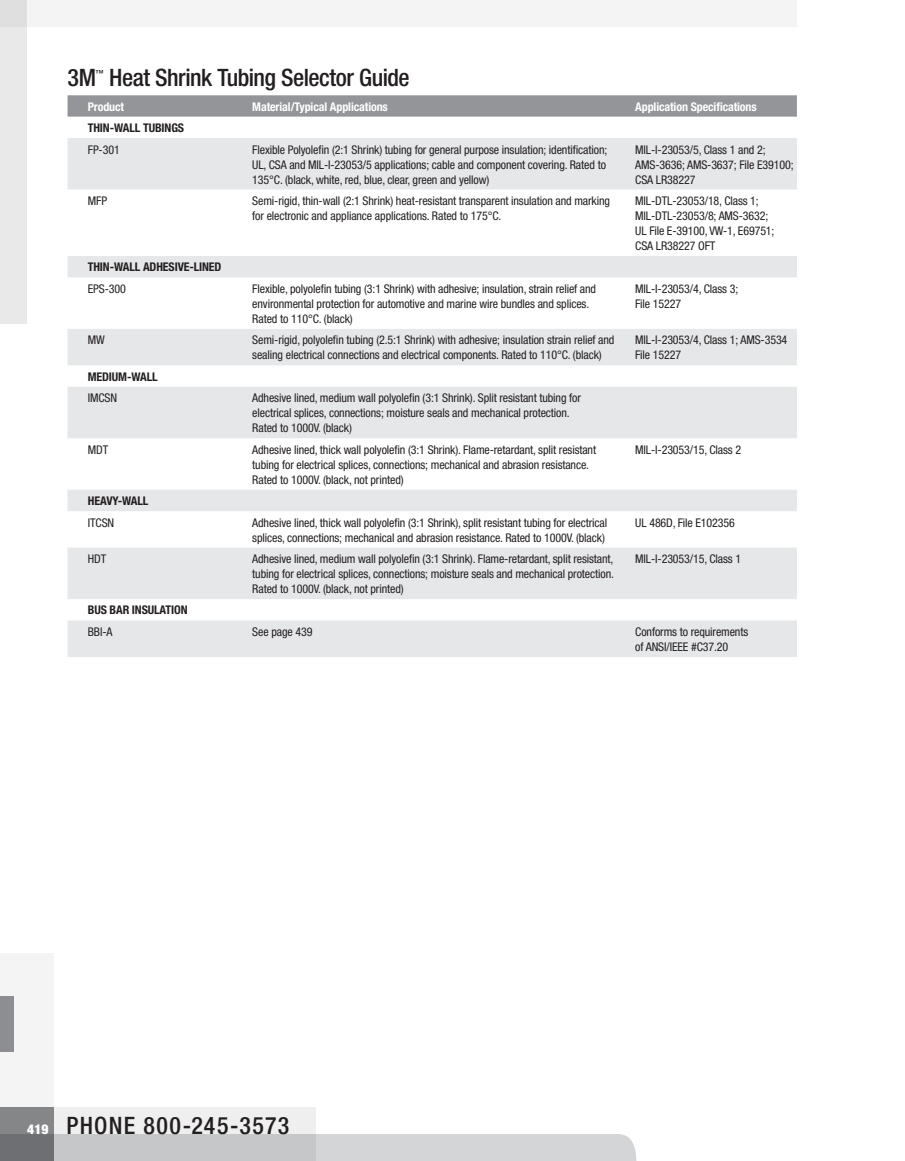
<style>
.page{position:relative;width:905px;height:1161px;background:#fff}
.page>*{position:absolute;margin:0;border:0;box-sizing:border-box;transform-origin:0 0}
.t1{font:500 condensed 24px "Helvetica Neue";letter-spacing:-.015em;color:#231f20}
.t2{font:500 condensed 24px "Helvetica Neue";letter-spacing:.05em;color:#231f20}
.t3{font:condensed 12px/15px "Helvetica Neue";letter-spacing:-.01em;color:#231f20}
.t4{font:700 condensed 12px "Helvetica Neue";letter-spacing:-.01em;color:#231f20}
.t5{font:700 condensed 12px "Helvetica Neue";letter-spacing:-.01em;color:#fff}
.t6{font:500 condensed 8.4px "Helvetica Neue";color:#231f20}
.s1{font-weight:900;font-size:13.5px;color:#fff}
</style>
<div class="page">
<div style="left:0;top:953px;width:54px;height:208px;background:#f4f4f4"></div>
<div style="left:0;top:0;width:27px;height:324px;background:#e9e9e9"></div>
<div style="left:0;top:1107px;width:316px;height:54px;background:#efeff0"></div>
<div style="left:0;top:1107px;width:54px;height:54px;background:#848688"></div>
<div style="left:0;top:0;width:796px;height:27px;background:#f4f4f4"></div>
<svg style="left:0;top:1134px;width:636px;height:27px;background:#c5c6c7"></svg>
<div style="left:0;top:996px;width:14px;height:56px;background:#8d8e91"></div>
<svg style="left:68px;top:95px;width:728px;height:22px;background:#96989b"></svg>
<svg style="left:68px;top:138px;width:728px;height:519px;fill:#e6e7e9"></svg>
<h1 class="t1" style="left:68px;top:63px;width:30px">3M</h1>
<p class="t6" style="left:96px;top:68px;width:10px">™</p>
<h1 class="t1" style="left:109px;top:63px;width:302px">Heat Shrink Tubing Selector Guide</h1>
<p class="t5" style="left:88px;top:99px;width:38px">PRODUCT</p>
<p class="t5" style="left:252px;top:99px;width:137px">MATERIAL/TYPICAL APPLICATIONS</p>
<p class="t5" style="left:635px;top:99px;width:123px">APPLICATION SPECIFICATIONS</p>
<p class="t4" style="left:88px;top:120px;width:97px">THIN-WALL TUBINGS</p>
<p class="t3" style="left:88px;top:142px;width:34px">FP-301</p>
<p class="t3" style="left:252px;top:142px;width:356px;text-align:justify">Flexible Polyolefin (2:1 Shrink) tubing for general purpose insulation; identification; UL, CSA and MIL-I-23053/5 applications; cable and component covering. Rated to 135°C. (black, white, red, blue, clear, green and yellow)</p>
<p class="t3" style="left:635px;top:142px;width:160px">MIL-I-23053/5, Class 1 and 2;<br>AMS-3636; AMS-3637; File E39100;<br>CSA LR38227</p>
<p class="t3" style="left:88px;top:193px;width:21px">MFP</p>
<p class="t3" style="left:252px;top:193px;width:359px">Semi-rigid, thin-wall (2:1 Shrink) heat-resistant transparent insulation and marking for electronic and appliance applications. Rated to 175°C.</p>
<p class="t3" style="left:635px;top:193px;width:141px">MIL-DTL-23053/18, Class 1;<br>MIL-DTL-23053/8; AMS-3632;<br>UL File E-39100, VW-1, E69751;<br>CSA LR38227 OFT</p>
<p class="t4" style="left:88px;top:260px;width:135px">THIN-WALL ADHESIVE-LINED</p>
<p class="t3" style="left:88px;top:281px;width:40px">EPS-300</p>
<p class="t3" style="left:252px;top:281px;width:345px">Flexible, polyolefin tubing (3:1 Shrink) with adhesive; insulation, strain relief and environmental protection for automotive and marine wire bundles and splices.<br>Rated to 110°C. (black)</p>
<p class="t3" style="left:635px;top:281px;width:104px">MIL-I-23053/4, Class 3;<br>File 15227</p>
<p class="t3" style="left:88px;top:333px;width:18px">MW</p>
<p class="t3" style="left:252px;top:333px;width:363px">Semi-rigid, polyolefin tubing (2.5:1 Shrink) with adhesive; insulation strain relief and sealing electrical connections and electrical components. Rated to 110°C. (black)</p>
<p class="t3" style="left:635px;top:333px;width:154px">MIL-I-23053/4, Class 1; AMS-3534<br>File 15227</p>
<p class="t4" style="left:88px;top:369px;width:71px">MEDIUM-WALL</p>
<p class="t3" style="left:88px;top:390px;width:31px">IMCSN</p>
<p class="t3" style="left:252px;top:390px;width:330px">Adhesive lined, medium wall polyolefin (3:1 Shrink). Split resistant tubing for electrical splices, connections; moisture seals and mechanical protection.<br>Rated to 1000V. (black)</p>
<p class="t3" style="left:88px;top:442px;width:22px">MDT</p>
<p class="t3" style="left:252px;top:442px;width:345px">Adhesive lined, thick wall polyolefin (3:1 Shrink). Flame-retardant, split resistant tubing for electrical splices, connections; mechanical and abrasion resistance.<br>Rated to 1000V. (black, not printed)</p>
<p class="t3" style="left:635px;top:442px;width:107px">MIL-I-23053/15, Class 2</p>
<p class="t4" style="left:88px;top:494px;width:62px">HEAVY-WALL</p>
<p class="t3" style="left:88px;top:515px;width:28px">ITCSN</p>
<p class="t3" style="left:252px;top:515px;width:356px">Adhesive lined, thick wall polyolefin (3:1 Shrink), split resistant tubing for electrical splices, connections; mechanical and abrasion resistance. Rated to 1000V. (black)</p>
<p class="t3" style="left:635px;top:515px;width:101px">UL 486D, File E102356</p>
<p class="t3" style="left:88px;top:551px;width:20px">HDT</p>
<p class="t3" style="left:252px;top:551px;width:363px;text-align:justify">Adhesive lined, medium wall polyolefin (3:1 Shrink). Flame-retardant, split resistant, tubing for electrical splices, connections; moisture seals and mechanical protection.<br>Rated to 1000V. (black, not printed)</p>
<p class="t3" style="left:635px;top:551px;width:107px">MIL-I-23053/15, Class 1</p>
<p class="t4" style="left:88px;top:603px;width:101px">BUS BAR INSULATION</p>
<p class="t3" style="left:88px;top:624px;width:26px">BBI-A</p>
<p class="t3" style="left:252px;top:624px;width:62px">See page 439</p>
<p class="t3" style="left:635px;top:624px;width:114px">Conforms to requirements of ANSI/IEEE #C37.20</p>
<h1 class="t2" style="left:27px;top:1111px;width:264px"><span class="s1">419</span> ph one 800-245-3573</h1>
</div>
